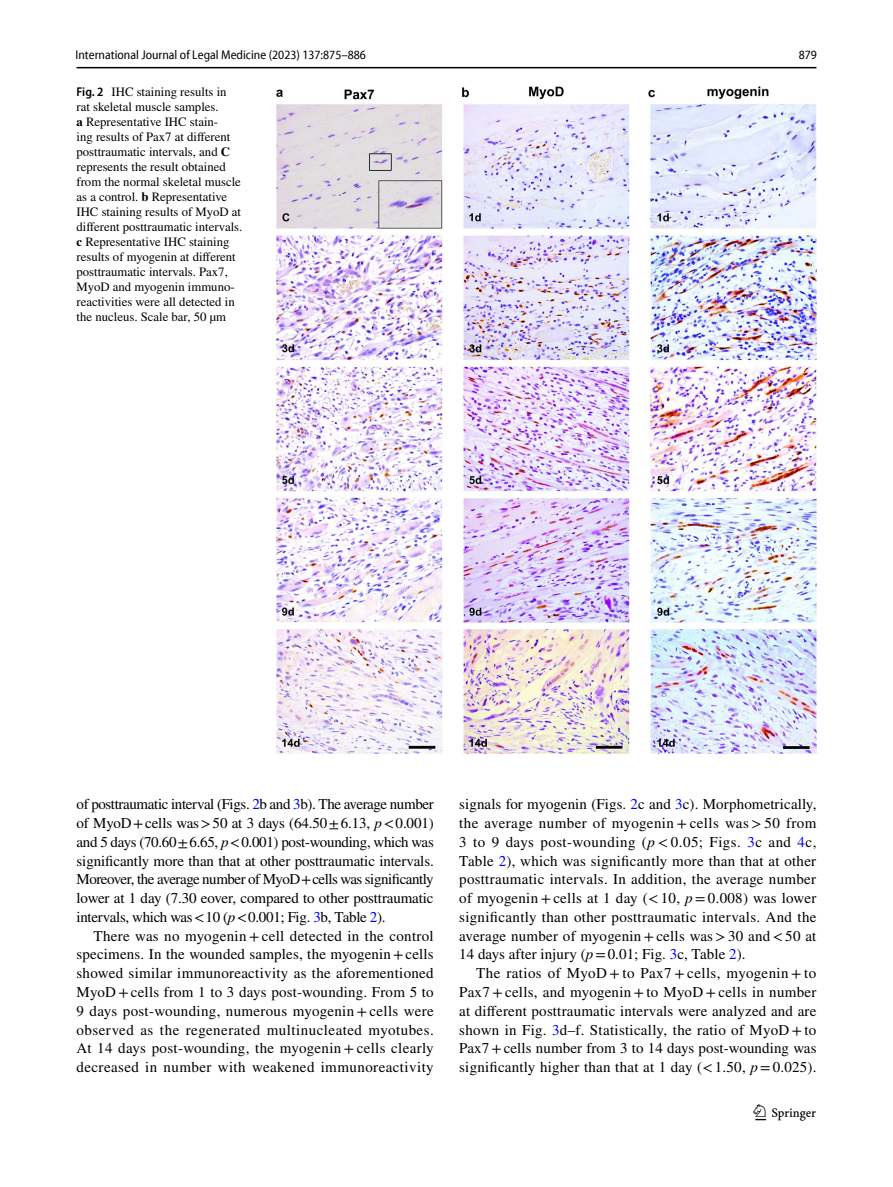
<style>
.page{position:relative;width:893px;height:1187px;background:#fff}
.page>*{position:absolute;margin:0;border:0;box-sizing:border-box;transform-origin:0 0}
.t1{font:22.5px "Springnew Regular 3";color:#000}
.t2{font:15px/18.8px "STIX";letter-spacing:.01em;color:#000;text-align:justify}
.t3{font:12.75px/15px "STIX";color:#000}
.t4{font:semi-condensed 12.75px "Myriad Pro Unic";color:#000}
.s1{font-family:"Myriad Pro";font-weight:600;font-stretch:semi-condensed}
.s2{font-weight:700}
.s3{color:#00f}
.s4{font-style:italic}
</style>
<div class="page">
<hr style="left:77px;top:67px;width:739px;height:1px;background:#000">
<img style="left:276px;top:87px;width:540px;height:666px">
<p class="t4" style="left:76px;top:50px;width:292px">International Journal of Legal Medicine (2023) 137:875–886</p>
<p class="t4" style="left:799px;top:50px;width:20px">879</p>
<p class="t3" style="left:77px;top:85px;width:167px"><span class="s1">Fig. 2</span> IHC staining results in rat skeletal muscle samples.<br><span class="s2">a</span> Representative IHC stain-<br>ing results of Pax7 at different posttraumatic intervals, and <span class="s2">C </span>represents the result obtained from the normal skeletal muscle as a control. <span class="s2">b</span> Representative<br>IHC staining results of MyoD at different posttraumatic intervals. <span class="s2">c</span> Representative IHC staining results of myogenin at different posttraumatic intervals. Pax7,<br>MyoD and myogenin immuno&shy;reactivities were all detected in the nucleus. Scale bar, 50 µm</p>
<p class="t2" style="left:77px;top:796px;width:359px">of posttraumatic interval (Figs. <span class="s3">2</span>b and <span class="s3">3</span>b). The average number of MyoD+cells was&gt;50 at 3 days (64.50±6.13, <span class="s4">p</span>&lt;0.001) and 5 days (70.60±6.65, <span class="s4">p</span>&lt;0.001) post-wounding, which was significantly more than that at other posttraumatic intervals.<br>Moreover, the average number of MyoD+cells was significantly lower at 1 day (7.30 eover, compared to other posttraumatic intervals, which was&lt;10 (<span class="s4">p</span>&lt;0.001; Fig. <span class="s3">3</span>b, Table <span class="s3">2</span>).</p>
<p class="t2" style="left:77px;top:927px;width:359px;text-indent:17px">There was no myogenin+cell detected in the control specimens. In the wounded samples, the myogenin+cells showed similar immunoreactivity as the aforementioned MyoD +cells from 1 to 3 days post-wounding. From 5 to 9 days post-wounding, numerous myogenin+cells were observed as the regenerated multinucleated myotubes.<br>At 14 days post-wounding, the myogenin+cells clearly decreased in number with weakened immunoreactivity</p>
<p class="t2" style="left:459px;top:796px;width:359px">signals for myogenin (Figs. <span class="s3">2</span>c and <span class="s3">3</span>c). Morphometrically, the average number of myogenin + cells was &gt; 50 from 3 to 9 days post-wounding (<span class="s4">p</span> &lt; 0.05; Figs. <span class="s3">3</span>c and <span class="s3">4</span>c, Table <span class="s3">2</span>), which was significantly more than that at other posttraumatic intervals. In addition, the average number of myogenin+cells at 1 day (&lt;10, <span class="s4">p</span>=0.008) was lower significantly than other posttraumatic intervals. And the average number of myogenin+cells was&gt;30 and&lt;50 at 14 days after injury (<span class="s4">p</span>=0.01; Fig. <span class="s3">3</span>c, Table <span class="s3">2</span>).</p>
<p class="t2" style="left:459px;top:964px;width:359px;text-indent:17px">The ratios of MyoD + to Pax7 + cells, myogenin + to Pax7+cells, and myogenin+to MyoD +cells in number at different posttraumatic intervals were analyzed and are shown in Fig. <span class="s3">3</span>d–f. Statistically, the ratio of MyoD +to Pax7+cells number from 3 to 14 days post-wounding was significantly higher than that at 1 day (&lt;1.50, <span class="s4">p</span>=0.025).</p>
<h1 class="t1" style="left:755px;top:1104px;width:62px">1 3</h1>
</div>
